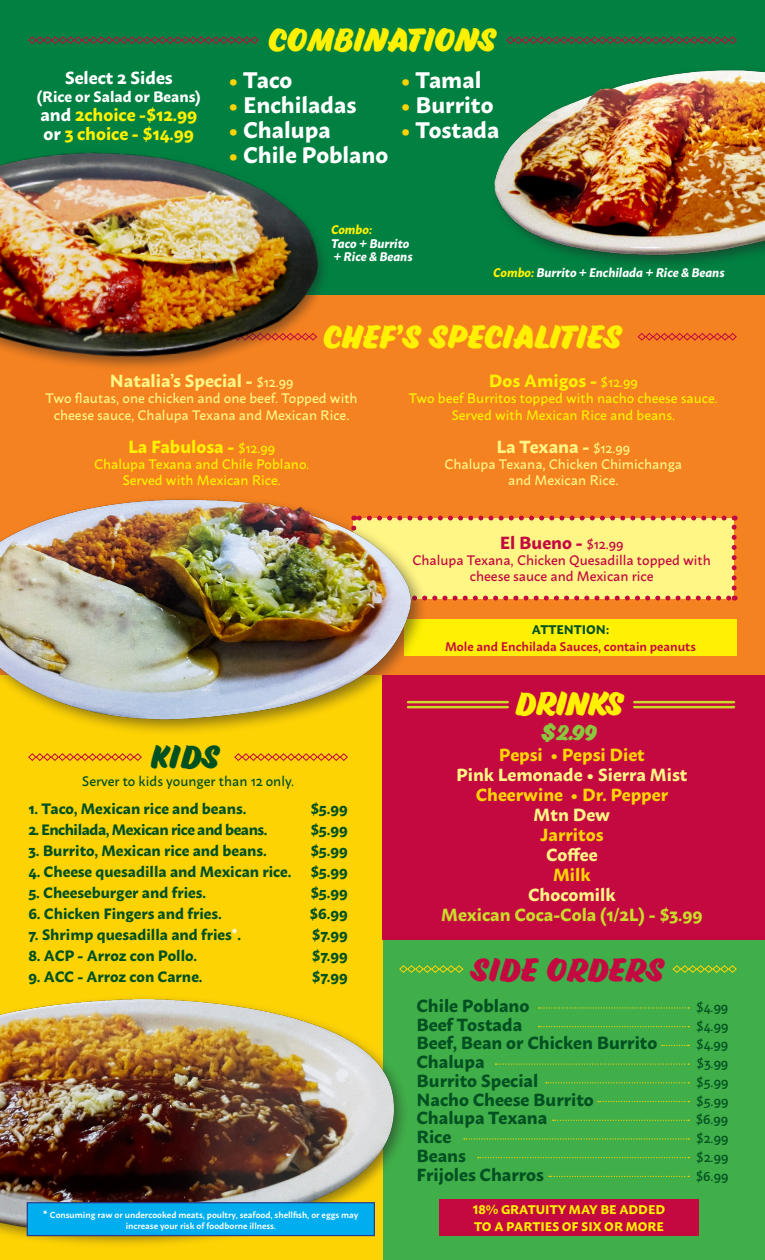
<style>
.page{position:relative;width:765px;height:1260px;background:#fff}
.page>*{position:absolute;margin:0;border:0;box-sizing:border-box;transform-origin:0 0}
.t1{font:30px "Eds Market Bold Slant";letter-spacing:.03em;color:#fff101}
.t2{font:30px "Eds Market Bold Slant";letter-spacing:.025em;color:#c40941}
.t3{font:30px "Eds Market Bold Slant";color:#005122}
.t4{font:700 22.5px "Macho";color:#fff}
.t5{font:20px "Eds Market Bold Slant";color:#8bc63e}
.t6{font:700 17.5px "Macho";color:#005122}
.t7{font:700 17.5px "Macho";color:#fff685}
.t8{font:700 17.5px "Macho";color:#fff101}
.t9{font:700 17.5px "Macho";color:#fed304}
.t10{font:700 17.5px "Macho";color:#cadb2a}
.t11{font:700 17.5px "Macho";color:#c40941}
.t12{font:700 17.5px "Macho";color:#fff}
.t13{font:700 15px "Macho";color:#005122}
.t14{font:700 15px "Macho";letter-spacing:-.03em;color:#005122}
.t15{font:700 15px "Macho";color:#fff}
.t16{font:500 13.75px/16.2px "Macho";color:#fff685;text-align:center}
.t17{font:500 13.75px/16.2px "Macho";color:#fff101;text-align:center}
.t18{font:500 13.75px "Macho";color:#005122}
.t19{font:500 13.75px/16.2px "Macho";color:#c40941;text-align:center}
.t20{font:italic 700 12.5px "Macho";color:#fff}
.t21{font:700 12.5px/16.2px "Macho";color:#fff101}
.t22{font:600 12.5px "Macho";color:#c40941}
.t23{font:700 12.5px "Macho";color:#005122}
.t24{font:italic 700 12.5px "Macho";color:#fff101}
.t25{font:600 8.75px/11.2px "Macho";color:#fff;text-align:center}
.s1{color:#fff}
.s2{color:#fed304}
.s3{color:#fff101}
.s4{font-weight:500;font-size:13.75px}
.s5{font-weight:700;font-size:11.25px}
</style>
<div class="page">
<div style="left:0;top:939px;width:765px;height:321px;background:#40ae49"></div>
<div style="left:0;top:635px;width:382px;height:625px;background:#fed304"></div>
<div style="left:382px;top:635px;width:383px;height:304px;background:#c40941"></div>
<div style="left:0;top:270px;width:765px;height:405px;background:#f58220"></div>
<div style="left:0;top:0;width:765px;height:294px;background:#008141"></div>
<svg style="left:506px;top:36px;width:231px;height:8px"></svg>
<svg style="left:637px;top:333px;width:100px;height:8px"></svg>
<svg style="left:28px;top:753px;width:114px;height:8px"></svg>
<svg style="left:234px;top:753px;width:114px;height:8px"></svg>
<svg style="left:28px;top:36px;width:231px;height:8px"></svg>
<hr style="left:408px;top:701px;width:100px;height:2px;background:#cadb2a">
<hr style="left:408px;top:706px;width:100px;height:2px;background:#cadb2a">
<hr style="left:634px;top:701px;width:100px;height:2px;background:#cadb2a">
<hr style="left:634px;top:706px;width:100px;height:2px;background:#cadb2a">
<div style="left:404px;top:619px;width:333px;height:37px;background:#fff101"></div>
<div style="left:439px;top:1199px;width:260px;height:37px;background:#c40941"></div>
<img style="left:494px;top:70px;width:271px;height:194px">
<div style="left:0;top:148px;width:331px;height:224px;background:#231f20;opacity:.5"></div>
<img style="left:0;top:148px;width:323px;height:217px">
<div style="left:354px;top:518px;width:380px;height:80px;background:#fff685"></div>
<svg style="left:428px;top:596px;width:307px;height:5px"></svg>
<svg style="left:732px;top:516px;width:5px;height:72px"></svg>
<svg style="left:428px;top:516px;width:296px;height:5px"></svg>
<div style="left:0;top:494px;width:428px;height:243px;background:#231f20;opacity:.5"></div>
<img style="left:0;top:494px;width:418px;height:235px">
<div style="left:0;top:994px;width:409px;height:255px;background:#231f20;opacity:.5"></div>
<img style="left:0;top:993px;width:399px;height:246px">
<svg style="left:672px;top:965px;width:65px;height:8px"></svg>
<svg style="left:399px;top:965px;width:65px;height:8px"></svg>
<svg style="left:539px;top:1007px;width:150px;height:2px"></svg>
<svg style="left:539px;top:1026px;width:150px;height:1px"></svg>
<svg style="left:662px;top:1045px;width:27px;height:1px"></svg>
<svg style="left:495px;top:1063px;width:194px;height:2px"></svg>
<svg style="left:546px;top:1082px;width:143px;height:1px"></svg>
<svg style="left:598px;top:1101px;width:91px;height:1px"></svg>
<svg style="left:553px;top:1120px;width:136px;height:1px"></svg>
<svg style="left:464px;top:1138px;width:225px;height:2px"></svg>
<svg style="left:478px;top:1157px;width:211px;height:1px"></svg>
<svg style="left:549px;top:1176px;width:140px;height:1px"></svg>
<div style="left:27px;top:1203px;width:347px;height:33px;background:#00aeef"></div>
<div style="left:27px;top:1202px;width:348px;height:34px;border:1px solid #253f8e"></div>
<p class="t12" style="left:65px;top:62px;width:109px">Select 2 Sides</p>
<p class="t15" style="left:37px;top:84px;width:166px">(Rice or Salad or Beans)</p>
<p class="t8" style="left:40px;top:99px;width:158px"><span class="s1">and</span> 2choice -$12.99</p>
<p class="t8" style="left:44px;top:118px;width:152px"><span class="s1">or</span> 3 choice - $14.99</p>
<p class="t1" style="left:269px;top:23px;width:231px">COMBINATIONS</p>
<p class="t4" style="left:228px;top:59px;width:65px"><span class="s2">•</span> Taco</p>
<p class="t4" style="left:228px;top:84px;width:130px"><span class="s2">•</span> Enchiladas</p>
<p class="t4" style="left:228px;top:109px;width:104px"><span class="s2">•</span> Chalupa</p>
<p class="t4" style="left:228px;top:134px;width:161px"><span class="s2">•</span> Chile Poblano</p>
<p class="t4" style="left:401px;top:59px;width:82px"><span class="s2">•</span> Tamal</p>
<p class="t4" style="left:401px;top:84px;width:94px"><span class="s2">•</span> Burrito</p>
<p class="t4" style="left:401px;top:109px;width:100px"><span class="s2">•</span> Tostada</p>
<p class="t24" style="left:331px;top:219px;width:42px">Combo:</p>
<p class="t20" style="left:331px;top:232px;width:80px">Taco + Burrito</p>
<p class="t20" style="left:333px;top:246px;width:81px">+ Rice &amp; Beans</p>
<p class="t20" style="left:493px;top:262px;width:233px"><span class="s3">Combo:</span> Burrito + Enchilada + Rice &amp; Beans</p>
<p class="t1" style="left:324px;top:320px;width:301px">CHEF’S SPECIALITIES</p>
<p class="t7" style="left:110px;top:365px;width:185px">Natalia’s Special - <span class="s4">$12.99</span></p>
<p class="t16" style="left:46px;top:389px;width:314px">Two flautas, one chicken and one beef. Topped with cheese sauce, Chalupa Texana and Mexican Rice.</p>
<p class="t8" style="left:128px;top:431px;width:149px">La Fabulosa - <span class="s4">$12.99</span></p>
<p class="t17" style="left:94px;top:455px;width:217px">Chalupa Texana and Chile Poblano.<br>Served with Mexican Rice.</p>
<p class="t3" style="left:151px;top:740px;width:71px">KIDS</p>
<p class="t18" style="left:82px;top:769px;width:214px">Server to kids younger than 12 only.</p>
<p class="t13" style="left:28px;top:795px;width:220px">1. Taco, Mexican rice and beans.</p>
<p class="t13" style="left:310px;top:795px;width:39px">$5.99</p>
<p class="t14" style="left:28px;top:816px;width:241px">2. Enchilada, Mexican rice and beans.</p>
<p class="t13" style="left:310px;top:816px;width:39px">$5.99</p>
<p class="t13" style="left:28px;top:837px;width:240px">3. Burrito, Mexican rice and beans.</p>
<p class="t13" style="left:310px;top:837px;width:39px">$5.99</p>
<p class="t13" style="left:28px;top:858px;width:265px">4. Cheese quesadilla and Mexican rice.</p>
<p class="t13" style="left:310px;top:858px;width:39px">$5.99</p>
<p class="t13" style="left:28px;top:879px;width:179px">5. Cheeseburger and fries.</p>
<p class="t13" style="left:310px;top:879px;width:39px">$5.99</p>
<p class="t13" style="left:28px;top:900px;width:195px">6. Chicken Fingers and fries.</p>
<p class="t13" style="left:310px;top:900px;width:40px">$6.99</p>
<p class="t13" style="left:28px;top:922px;width:215px">7. Shrimp quesadilla and fries<span class="s1">*</span>.</p>
<p class="t13" style="left:312px;top:922px;width:38px">$7.99</p>
<p class="t13" style="left:28px;top:943px;width:170px">8. ACP - Arroz con Pollo.</p>
<p class="t13" style="left:312px;top:943px;width:38px">$7.99</p>
<p class="t13" style="left:28px;top:964px;width:176px">9. ACC - Arroz con Carne.</p>
<p class="t13" style="left:312px;top:964px;width:38px">$7.99</p>
<p class="t25" style="left:43px;top:1208px;width:317px"><span class="s5">*</span> Consuming raw or undercooked meats, poultry, seafood, shellfish, or eggs may increase your risk of foodborne illness.</p>
<p class="t8" style="left:489px;top:365px;width:150px">Dos Amigos - <span class="s4">$12.99</span></p>
<p class="t17" style="left:409px;top:389px;width:311px">Two beef Burritos topped with nacho cheese sauce.<br>Served with Mexican Rice and beans.</p>
<p class="t7" style="left:497px;top:431px;width:135px">La Texana - <span class="s4">$12.99</span></p>
<p class="t16" style="left:444px;top:455px;width:239px">Chalupa Texana, Chicken Chimichanga and Mexican Rice.</p>
<p class="t11" style="left:500px;top:527px;width:125px">El Bueno - <span class="s4">$12.99</span></p>
<p class="t19" style="left:412px;top:550px;width:300px">Chalupa Texana, Chicken Quesadilla topped with cheese sauce and Mexican rice</p>
<p class="t23" style="left:532px;top:619px;width:79px">ATTENTION:</p>
<p class="t22" style="left:445px;top:635px;width:252px">Mole and Enchilada Sauces, contain peanuts</p>
<p class="t1" style="left:515px;top:687px;width:109px">DRINKS</p>
<p class="t5" style="left:541px;top:721px;width:57px">$2.99</p>
<p class="t9" style="left:499px;top:739px;width:147px">Pepsi • Pepsi Diet</p>
<p class="t7" style="left:456px;top:759px;width:233px">Pink Lemonade • Sierra Mist</p>
<p class="t9" style="left:476px;top:779px;width:194px">Cheerwine • Dr. Pepper</p>
<p class="t7" style="left:534px;top:799px;width:78px">Mtn Dew</p>
<p class="t9" style="left:540px;top:819px;width:65px">Jarritos</p>
<p class="t7" style="left:546px;top:839px;width:53px">Coffee</p>
<p class="t9" style="left:553px;top:859px;width:39px">Milk</p>
<p class="t7" style="left:528px;top:879px;width:89px">Chocomilk</p>
<p class="t10" style="left:441px;top:899px;width:263px">Mexican Coca-Cola (1/2L) - $3.99</p>
<p class="t2" style="left:472px;top:953px;width:196px">SIDE ORDERS</p>
<p class="t6" style="left:417px;top:990px;width:114px">Chile Poblano</p>
<p class="t18" style="left:696px;top:995px;width:34px">$4.99</p>
<p class="t6" style="left:417px;top:1009px;width:107px">Beef Tostada</p>
<p class="t18" style="left:696px;top:1014px;width:34px">$4.99</p>
<p class="t6" style="left:417px;top:1027px;width:242px">Beef, Bean or Chicken Burrito</p>
<p class="t18" style="left:696px;top:1032px;width:34px">$4.99</p>
<p class="t6" style="left:417px;top:1046px;width:70px">Chalupa</p>
<p class="t18" style="left:697px;top:1051px;width:33px">$3.99</p>
<p class="t6" style="left:417px;top:1065px;width:123px">Burrito Special</p>
<p class="t18" style="left:696px;top:1070px;width:34px">$5.99</p>
<p class="t6" style="left:417px;top:1084px;width:179px">Nacho Cheese Burrito</p>
<p class="t18" style="left:696px;top:1089px;width:34px">$5.99</p>
<p class="t6" style="left:417px;top:1102px;width:132px">Chalupa Texana</p>
<p class="t18" style="left:696px;top:1107px;width:34px">$6.99</p>
<p class="t6" style="left:417px;top:1121px;width:36px">Rice</p>
<p class="t18" style="left:696px;top:1126px;width:34px">$2.99</p>
<p class="t6" style="left:417px;top:1140px;width:51px">Beans</p>
<p class="t18" style="left:696px;top:1145px;width:34px">$2.99</p>
<p class="t6" style="left:417px;top:1159px;width:129px">Frijoles Charros</p>
<p class="t18" style="left:696px;top:1164px;width:34px">$6.99</p>
<p class="t21" style="left:473px;top:1201px;width:194px">18% GRATUITY MAY BE ADDED<br>TO A PARTIES OF SIX OR MORE</p>
</div>
